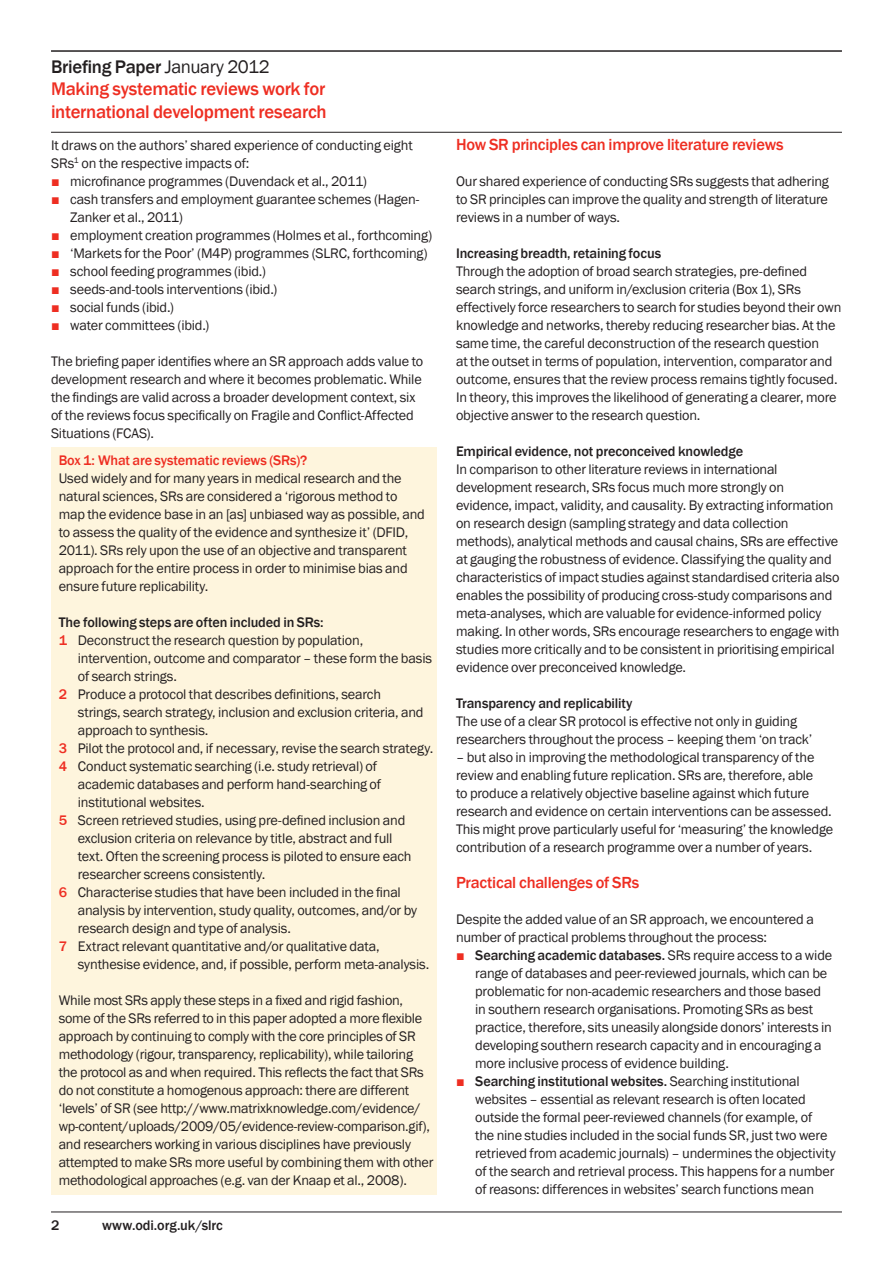
<style>
.page{position:relative;width:893px;height:1263px;background:#fff}
.page>*{position:absolute;margin:0;border:0;box-sizing:border-box;transform-origin:0 0}
.BP_RUNNINGHEADER{font:500 18.75px/22.5px "Franklin Gothic";letter-spacing:-.015em;color:#ee2e22}
.BP_RUNNINGHEADER-2{font:500 18.75px "Franklin Gothic";letter-spacing:-.015em;color:#231f20}
.BP_HEADING3{font:500 16.5px "Franklin Gothic";letter-spacing:-.015em;color:#ee2e22}
.BP_BODY{font:14.25px/18px "Franklin Gothic";letter-spacing:-.015em;color:#231f20}
.BP_BULLETLIST{font:14.25px/18px "Franklin Gothic";letter-spacing:-.015em;color:#231f20}
.BP_NUMBERSLIST{font:14.25px/18px "Franklin Gothic";letter-spacing:-.01em;color:#231f20}
.BP_HEADING4{font:500 14.25px "Franklin Gothic";letter-spacing:-.01em;color:#231f20}
.BP_BOXHEADING{font:500 14.25px "Franklin Gothic";letter-spacing:-.01em;color:#ee2e22}
.BP_HEAVYBODY{font:500 14.25px "Franklin Gothic";color:#231f20}
.s1{font-weight:400}
.s2{font-weight:500;color:#ee2e22}
.s3{font-weight:500}
</style>
<div class="page">
<hr style="left:51px;top:1212px;width:791px;height:1px;background:#231f20">
<hr style="left:51px;top:50px;width:791px;height:2px;background:#231f20">
<hr style="left:51px;top:132px;width:791px;height:1px;background:#231f20">
<div style="left:51px;top:447px;width:386px;height:747px;background:#fef5dd"></div>
<p class="BP_RUNNINGHEADER-2" style="left:51px;top:55px;width:220px">Briefing Paper <span class="s1">January 2012</span></p>
<p class="BP_RUNNINGHEADER" style="left:51px;top:78px;width:277px">Making systematic reviews work for international development research</p>
<p class="BP_BODY" style="left:51px;top:137px;width:363px">It draws on the authors’ shared experience of conducting eight<br>SRs<sup>1</sup> on the respective impacts of:</p>
<p class="BP_BULLETLIST" style="left:51px;top:173px;width:318px"><span class="s2">■</span> microfinance programmes (Duvendack et al., 2011)</p>
<p class="BP_BULLETLIST" style="left:70px;top:191px;width:351px;text-indent:-19px"><span class="s2">■</span> cash transfers and employment guarantee schemes (Hagen-<br>Zanker et al., 2011)</p>
<p class="BP_BULLETLIST" style="left:51px;top:227px;width:383px"><span class="s2">■</span> employment creation programmes (Holmes et al., forthcoming)</p>
<p class="BP_BULLETLIST" style="left:51px;top:245px;width:378px"><span class="s2">■</span> ‘Markets for the Poor’ (M4P) programmes (SLRC, forthcoming)</p>
<p class="BP_BULLETLIST" style="left:51px;top:263px;width:216px"><span class="s2">■</span> school feeding programmes (ibid.)</p>
<p class="BP_BULLETLIST" style="left:51px;top:281px;width:228px"><span class="s2">■</span> seeds-and-tools interventions (ibid.)</p>
<p class="BP_BULLETLIST" style="left:51px;top:299px;width:124px"><span class="s2">■</span> social funds (ibid.)</p>
<p class="BP_BULLETLIST" style="left:51px;top:317px;width:160px"><span class="s2">■</span> water committees (ibid.)</p>
<p class="BP_BODY" style="left:51px;top:353px;width:374px">The briefing paper identifies where an SR approach adds value to development research and where it becomes problematic. While the findings are valid across a broader development context, six of the reviews focus specifically on Fragile and Conflict-Affected Situations (FCAS).</p>
<p class="BP_BOXHEADING" style="left:59px;top:451px;width:250px">Box 1: What are systematic reviews (SRs)?</p>
<p class="BP_BODY" style="left:59px;top:470px;width:368px">Used widely and for many years in medical research and the natural sciences, SRs are considered a ‘rigorous method to map the evidence base in an [as] unbiased way as possible, and to assess the quality of the evidence and synthesize it’ (DFID, 2011). SRs rely upon the use of an objective and transparent approach for the entire process in order to minimise bias and ensure future replicability.</p>
<p class="BP_HEADING4" style="left:59px;top:613px;width:267px">The following steps are often included in SRs:</p>
<p class="BP_NUMBERSLIST" style="left:78px;top:632px;width:356px;text-indent:-19px"><span class="s2">1</span> Deconstruct the research question by population, intervention, outcome and comparator – these form the basis of search strings.</p>
<p class="BP_NUMBERSLIST" style="left:78px;top:686px;width:347px;text-indent:-19px"><span class="s2">2</span> Produce a protocol that describes definitions, search strings, search strategy, inclusion and exclusion criteria, and approach to synthesis.</p>
<p class="BP_NUMBERSLIST" style="left:59px;top:740px;width:376px"><span class="s2">3</span> Pilot the protocol and, if necessary, revise the search strategy.</p>
<p class="BP_NUMBERSLIST" style="left:78px;top:758px;width:305px;text-indent:-19px"><span class="s2">4</span> Conduct systematic searching (i.e. study retrieval) of academic databases and perform hand-searching of institutional websites.</p>
<p class="BP_NUMBERSLIST" style="left:78px;top:812px;width:335px;text-indent:-19px"><span class="s2">5</span> Screen retrieved studies, using pre-defined inclusion and exclusion criteria on relevance by title, abstract and full text. Often the screening process is piloted to ensure each researcher screens consistently.</p>
<p class="BP_NUMBERSLIST" style="left:78px;top:884px;width:341px;text-indent:-19px"><span class="s2">6</span> Characterise studies that have been included in the final analysis by intervention, study quality, outcomes, and/or by research design and type of analysis.</p>
<p class="BP_NUMBERSLIST" style="left:78px;top:938px;width:353px;text-indent:-19px"><span class="s2">7</span> Extract relevant quantitative and/or qualitative data, synthesise evidence, and, if possible, perform meta-analysis.</p>
<p class="BP_BODY" style="left:59px;top:992px;width:376px">While most SRs apply these steps in a fixed and rigid fashion, some of the SRs referred to in this paper adopted a more flexible approach by continuing to comply with the core principles of SR methodology (rigour, transparency, replicability), while tailoring the protocol as and when required. This reflects the fact that SRs do not constitute a homogenous approach: there are different ‘levels’ of SR (see http://www.matrixknowledge.com/evidence/ wp-content/uploads/2009/05/evidence-review-comparison.gif), and researchers working in various disciplines have previously attempted to make SRs more useful by combining them with other methodological approaches (e.g. van der Knaap et al., 2008).</p>
<p class="BP_HEAVYBODY" style="left:51px;top:1216px;width:10px">2</p>
<p class="BP_HEAVYBODY" style="left:102px;top:1216px;width:122px">www.odi.org.uk/slrc</p>
<p class="BP_HEADING3" style="left:456px;top:134px;width:329px">How SR principles can improve literature reviews</p>
<p class="BP_BODY" style="left:456px;top:173px;width:374px;text-align:justify">Our shared experience of conducting SRs suggests that adhering to SR principles can improve the quality and strength of literature reviews in a number of ways.</p>
<p class="BP_HEADING4" style="left:456px;top:244px;width:207px">Increasing breadth, retaining focus</p>
<p class="BP_BODY" style="left:456px;top:263px;width:387px">Through the adoption of broad search strategies, pre-defined search strings, and uniform in/exclusion criteria (Box 1), SRs effectively force researchers to search for studies beyond their own knowledge and networks, thereby reducing researcher bias. At the same time, the careful deconstruction of the research question<br>at the outset in terms of population, intervention, comparator and outcome, ensures that the review process remains tightly focused.<br>In theory, this improves the likelihood of generating a clearer, more objective answer to the research question.</p>
<p class="BP_HEADING4" style="left:456px;top:442px;width:289px">Empirical evidence, not preconceived knowledge</p>
<p class="BP_BODY" style="left:456px;top:461px;width:385px">In comparison to other literature reviews in international development research, SRs focus much more strongly on evidence, impact, validity, and causality. By extracting information on research design (sampling strategy and data collection methods), analytical methods and causal chains, SRs are effective at gauging the robustness of evidence. Classifying the quality and characteristics of impact studies against standardised criteria also enables the possibility of producing cross-study comparisons and meta-analyses, which are valuable for evidence-informed policy making. In other words, SRs encourage researchers to engage with studies more critically and to be consistent in prioritising empirical evidence over preconceived knowledge.</p>
<p class="BP_HEADING4" style="left:456px;top:694px;width:178px">Transparency and replicability</p>
<p class="BP_BODY" style="left:456px;top:713px;width:358px">The use of a clear SR protocol is effective not only in guiding researchers throughout the process – keeping them ‘on track’</p>
<p class="BP_BODY" style="left:456px;top:749px;width:379px">– but also in improving the methodological transparency of the review and enabling future replication. SRs are, therefore, able<br>to produce a relatively objective baseline against which future research and evidence on certain interventions can be assessed.<br>This might prove particularly useful for ‘measuring’ the knowledge contribution of a research programme over a number of years.</p>
<p class="BP_HEADING3" style="left:456px;top:872px;width:185px">Practical challenges of SRs</p>
<p class="BP_BODY" style="left:456px;top:911px;width:359px">Despite the added value of an SR approach, we encountered a number of practical problems throughout the process:</p>
<p class="BP_BULLETLIST" style="left:475px;top:947px;width:359px;text-indent:-19px"><span class="s2">■</span> <span class="s3">Searching academic databases.</span> SRs require access to a wide range of databases and peer-reviewed journals, which can be problematic for non-academic researchers and those based in southern research organisations. Promoting SRs as best practice, therefore, sits uneasily alongside donors’ interests in developing southern research capacity and in encouraging a more inclusive process of evidence building.</p>
<p class="BP_BULLETLIST" style="left:475px;top:1073px;width:362px;text-indent:-19px"><span class="s2">■</span> <span class="s3">Searching institutional websites.</span> Searching institutional websites – essential as relevant research is often located outside the formal peer-reviewed channels (for example, of<br>the nine studies included in the social funds SR, just two were retrieved from academic journals) – undermines the objectivity of the search and retrieval process. This happens for a number of reasons: differences in websites’ search functions mean</p>
</div>
